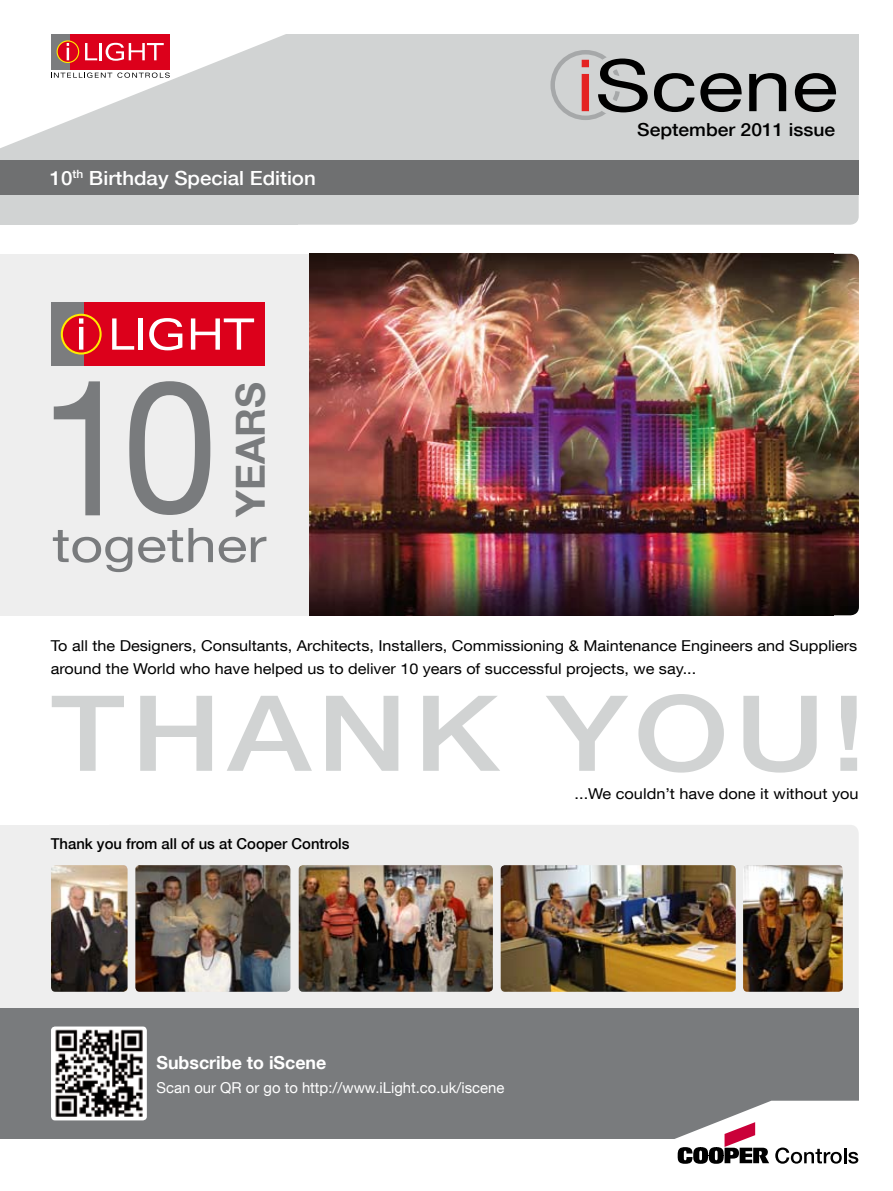
<style>
.page{position:relative;width:893px;height:1191px;background:#fff}
.page>*{position:absolute;margin:0;border:0;box-sizing:border-box;transform-origin:0 0}
.t1{font:188.85px "Helvetica Neue LT Com";color:#797b7d;scale:.91 1}
.t2{font:185.4px "Helvetica Neue LT Com";color:#797b7d;scale:.93 1}
.t3{font:500 105px "Helvetica Neue LT Com";letter-spacing:.05em;color:#d1d3d3;scale:1.19 1}
.t4{font:72px "Helvetica Neue LT Com";color:#000;scale:1.2 1}
.t5{font:47.85px "Helvetica Neue LT Com";color:#797b7d;scale:1.2 1}
.t6{font:700 40.05px "Helvetica Neue LT Com";color:#797b7d}
.t7{font:500 19.5px "Helvetica Neue LT Com";color:#fff;scale:1.05 1}
.t8{font:500 18px "Helvetica Neue LT Com";color:#000;scale:1.07 1}
.t9{font:700 18px "Helvetica Neue LT Com";color:#fff}
.t10{font:15px/22.5px "Helvetica Neue LT Com";color:#000;scale:1.08 1}
.t11{font:15px "Helvetica Neue LT Com";color:#fff}
.t12{font:500 15px "Helvetica Neue LT Com";color:#000}
.t13{font:15px "Helvetica Neue LT Com";color:#000;scale:1.09 1}
.s1{color:#e42322}
</style>
<div class="page">
<div style="left:102px;top:825px;width:757px;height:198px;background:#eee;border-radius:9px"></div>
<div style="left:0;top:825px;width:222px;height:196px;background:#eee"></div>
<div style="left:0;top:1008px;width:859px;height:131px;background:#797b7d"></div>
<svg style="left:51px;top:1100px;width:808px;height:64px"></svg>
<div style="left:0;top:254px;width:389px;height:361px;background:#eee"></div>
<svg style="left:678px;top:1122px;width:91px;height:41px"></svg>
<svg style="left:775px;top:1147px;width:83px;height:16px"></svg>
<div style="left:62px;top:182px;width:797px;height:43px;background:#d1d3d3;border-radius:9px"></div>
<div style="left:0;top:182px;width:297px;height:43px;background:#d1d3d3"></div>
<div style="left:0;top:34px;width:859px;height:131px;background:#d1d3d3"></div>
<div style="left:0;top:161px;width:859px;height:34px;background:#6f7071"></div>
<div style="left:550px;top:50px;width:71px;height:70px;border:4px solid #8c8e90;border-radius:50%"></div>
<svg style="left:588px;top:50px;width:33px;height:70px"></svg>
<img style="left:309px;top:254px;width:177px;height:361px">
<img style="left:486px;top:254px;width:373px;height:361px">
<img style="left:299px;top:865px;width:194px;height:126px">
<img style="left:135px;top:865px;width:155px;height:126px">
<img style="left:743px;top:865px;width:100px;height:126px">
<img style="left:51px;top:865px;width:77px;height:126px">
<div style="left:83px;top:302px;width:182px;height:64px;background:#dc001b"></div>
<div style="left:51px;top:302px;width:32px;height:64px;background:#7b7c7e"></div>
<svg style="left:112px;top:318px;width:22px;height:32px"></svg>
<hr style="left:138px;top:318px;width:4px;height:32px;background:#fff">
<svg style="left:149px;top:318px;width:33px;height:32px"></svg>
<svg style="left:191px;top:318px;width:63px;height:32px"></svg>
<svg style="left:61px;top:314px;width:41px;height:40px"></svg>
<div style="left:63px;top:316px;width:37px;height:36px;background:#dc001b;border-radius:50%"></div>
<svg style="left:79px;top:318px;width:4px;height:6px"></svg>
<hr style="left:79px;top:327px;width:4px;height:23px;background:#fff">
<svg style="left:0;top:34px;width:285px;height:114px"></svg>
<div style="left:51px;top:1026px;width:96px;height:94px;background:#fff;border-radius:4px"></div>
<img style="left:55px;top:1029px;width:88px;height:88px">
<img style="left:501px;top:865px;width:235px;height:126px">
<h3 class="t4" style="left:576px;top:41px;width:220px"><span class="s1">i</span>Scene</h3>
<h3 class="t7" style="left:50px;top:166px;width:255px">10<sup>th</sup> Birthday Special Edition</h3>
<h2 class="t2" style="left:122px;top:332px;width:104px">0</h2>
<h3 class="t6" style="left:225px;top:517px;width:137px;rotate:-90deg">YEARS</h3>
<h1 class="t1" style="left:39px;top:331px;width:106px">1</h1>
<h3 class="t5" style="left:52px;top:515px;width:180px">together</h3>
<p class="t8" style="left:637px;top:119px;width:187px">September 2011 issue</p>
<p class="t10" style="left:51px;top:634px;width:748px">To all the Designers, Consultants, Architects, Installers, Commissioning &amp; Maintenance Engineers and Suppliers around the World who have helped us to deliver 10 years of successful projects, we say...</p>
<h3 class="t3" style="left:51px;top:670px;width:687px">THANK YOU!</h3>
<p class="t12" style="left:51px;top:834px;width:300px">Thank you from all of us at Cooper Controls</p>
<p class="t13" style="left:575px;top:784px;width:262px">...We couldn’t have done it without you</p>
<p class="t9" style="left:156px;top:1050px;width:171px">Subscribe to iScene</p>
<p class="t11" style="left:156px;top:1078px;width:349px">Scan our QR or go to http://www.iLight.co.uk/iscene</p>
</div>
